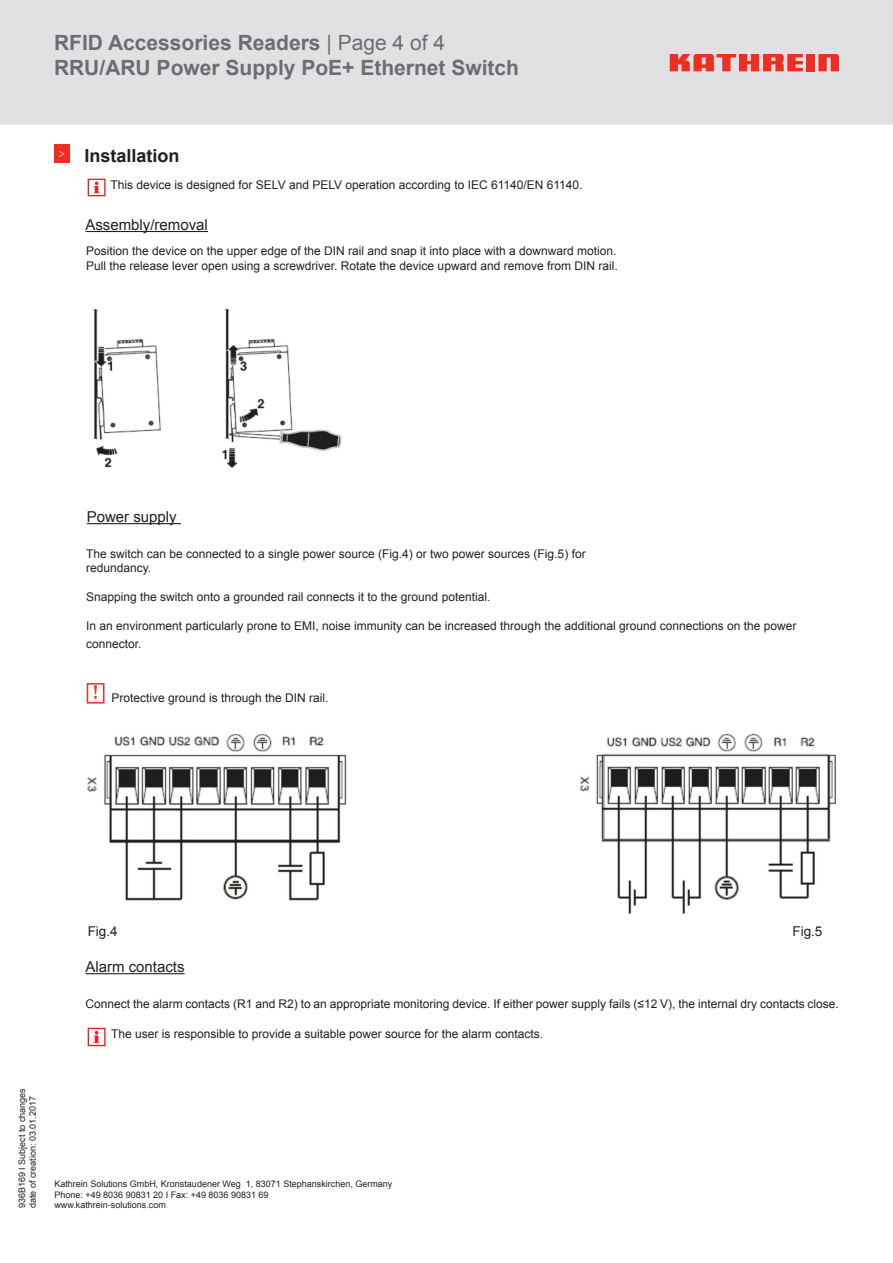
<style>
.page{position:relative;width:893px;height:1263px;background:#fff}
.page>*{position:absolute;margin:0;border:0;box-sizing:border-box;transform-origin:0 0}
.t1{font:700 21px/25.2px "Arial";color:#6c6d70}
.t2{font:700 18px "Arial";color:#231f20}
.t3{font:15px "Arial";color:#231f20}
.t4{font:13.5px "Arial";color:#231f20}
.t5{font:12px/14.4px "Arial";color:#231f20}
.t6{font:9px/10.8px "Arial";color:#231f20}
.s1{font-weight:400}
</style>
<div class="page">
<div style="left:0;top:0;width:893px;height:125px;background:#e0e1e3"></div>
<div style="left:806px;top:54px;width:9px;height:17px;background:#ee2e22"></div>
<svg style="left:818px;top:54px;width:21px;height:17px"></svg>
<svg style="left:670px;top:54px;width:133px;height:17px;background:#e9635c"></svg>
<div style="left:54px;top:144px;width:15px;height:18px;background:#ee2e22"></div>
<hr style="left:85px;top:231px;width:123px;height:1px;background:#231f20">
<img style="left:93px;top:308px;width:248px;height:160px">
<hr style="left:87px;top:523px;width:94px;height:1px;background:#231f20">
<img style="left:87px;top:734px;width:260px;height:167px">
<img style="left:579px;top:733px;width:258px;height:181px">
<hr style="left:85px;top:973px;width:100px;height:1px;background:#231f20">
<img style="left:94px;top:686px;width:3px;height:13px">
<div style="left:87px;top:683px;width:17px;height:20px;border:2px solid #ee2e22"></div>
<img style="left:87px;top:1027px;width:19px;height:19px">
<img style="left:87px;top:178px;width:19px;height:19px">
<h1 class="t1" style="left:54px;top:30px;width:467px">RFID Accessories Readers <span class="s1">| Page 4 of 4<br></span>RRU/ARU Power Supply PoE+ Ethernet Switch</h1>
<h2 class="t2" style="left:58px;top:143px;width:123px"><sup>&gt;</sup> Installation</h2>
<p class="t5" style="left:111px;top:177px;width:474px">This device is designed for SELV and PELV operation according to IEC 61140/EN 61140.</p>
<p class="t3" style="left:85px;top:214px;width:124px">Assembly/removal</p>
<p class="t5" style="left:86px;top:244px;width:533px">Position the device on the upper edge of the DIN rail and snap it into place with a downward motion.<br>Pull the release lever open using a screwdriver. Rotate the device upward and remove from DIN rail.</p>
<p class="t3" style="left:87px;top:506px;width:92px">Power supply</p>
<p class="t5" style="left:86px;top:547px;width:501px">The switch can be connected to a single power source (Fig.4) or two power sources (Fig.5) for redundancy.</p>
<p class="t5" style="left:86px;top:590px;width:406px">Snapping the switch onto a grounded rail connects it to the ground potential.</p>
<p class="t5" style="left:86px;top:617px;width:712px;line-height:18px">In an environment particularly prone to EMI, noise immunity can be increased through the additional ground connections on the power connector.</p>
<p class="t5" style="left:112px;top:691px;width:218px">Protective ground is through the DIN rail.</p>
<p class="t4" style="left:88px;top:922px;width:32px">Fig.4</p>
<p class="t4" style="left:792px;top:922px;width:32px">Fig.5</p>
<p class="t3" style="left:85px;top:956px;width:101px">Alarm contacts</p>
<p class="t5" style="left:85px;top:997px;width:755px">Connect the alarm contacts (R1 and R2) to an appropriate monitoring device. If either power supply fails (≤12 V), the internal dry contacts close.</p>
<p class="t5" style="left:111px;top:1027px;width:434px">The user is responsible to provide a suitable power source for the alarm contacts.</p>
<p class="t6" style="left:16px;top:1208px;width:122px;rotate:-90deg">936B169 I Subject to changes date of creation: 03.01.2017</p>
<p class="t6" style="left:54px;top:1178px;width:340px">Kathrein Solutions GmbH, Kronstaudener Weg 1, 83071 Stephanskirchen, Germany<br>Phone: +49 8036 90831 20 I Fax: +49 8036 90831 69</p>
<p class="t6" style="left:54px;top:1200px;width:113px">www.kathrein-solutions.com</p>
</div>
